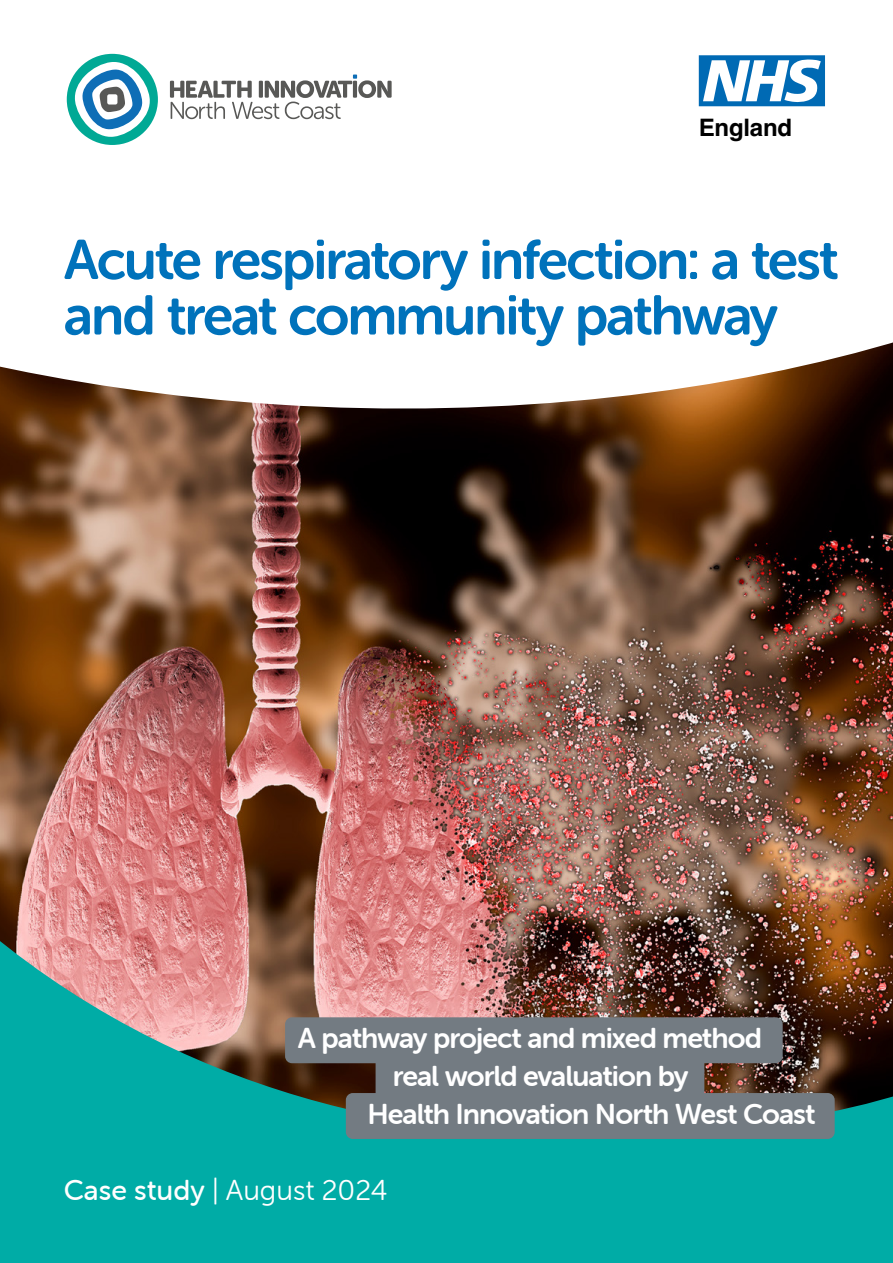
<style>
.page{position:relative;width:893px;height:1263px;background:#fff}
.page>*{position:absolute;margin:0;border:0;box-sizing:border-box;transform-origin:0 0}
.t1{font:55.5px/55.5px "Museo Sans Rounded 700";letter-spacing:-.04em;color:#0072bb}
.t2{font:28.65px "Museo Sans Rounded 700";letter-spacing:-.035em;color:#fff}
.t3{font:28.65px "Museo Sans Rounded 300";color:#fff}
.t4{font:700 24px "Helvetica";letter-spacing:-.01em;color:#000}
.s1{font-family:"Museo Sans Rounded 500"}
</style>
<div class="page">
<img style="left:0;top:419px;width:893px;height:438px">
<svg style="left:0;top:53px;width:893px;height:366px"></svg>
<svg style="left:699px;top:55px;width:126px;height:51px"></svg>
<svg style="left:67px;top:54px;width:91px;height:91px"></svg>
<svg style="left:170px;top:75px;width:222px;height:44px"></svg>
<img style="left:0;top:857px;width:893px;height:406px">
<div style="left:376px;top:1053px;width:328px;height:46px;background:#737b82;border-radius:7px"></div>
<div style="left:285px;top:1017px;width:498px;height:46px;background:#737b82;border-radius:7px"></div>
<div style="left:346px;top:1093px;width:489px;height:46px;background:#737b82;border-radius:7px"></div>
<p class="t4" style="left:699px;top:113px;width:95px">England</p>
<h1 class="t1" style="left:64px;top:232px;width:776px">Acute respiratory infection: a test and treat community pathway</h1>
<p class="t2" style="left:298px;top:1022px;width:466px">A pathway project and mixed method</p>
<p class="t2" style="left:393px;top:1060px;width:297px">real world evaluation by</p>
<p class="t2" style="left:367px;top:1098px;width:449px">Health Innovation North West Coast</p>
<p class="t3" style="left:64px;top:1175px;width:325px"><span class="s1">Case study</span> | August 2024</p>
</div>
